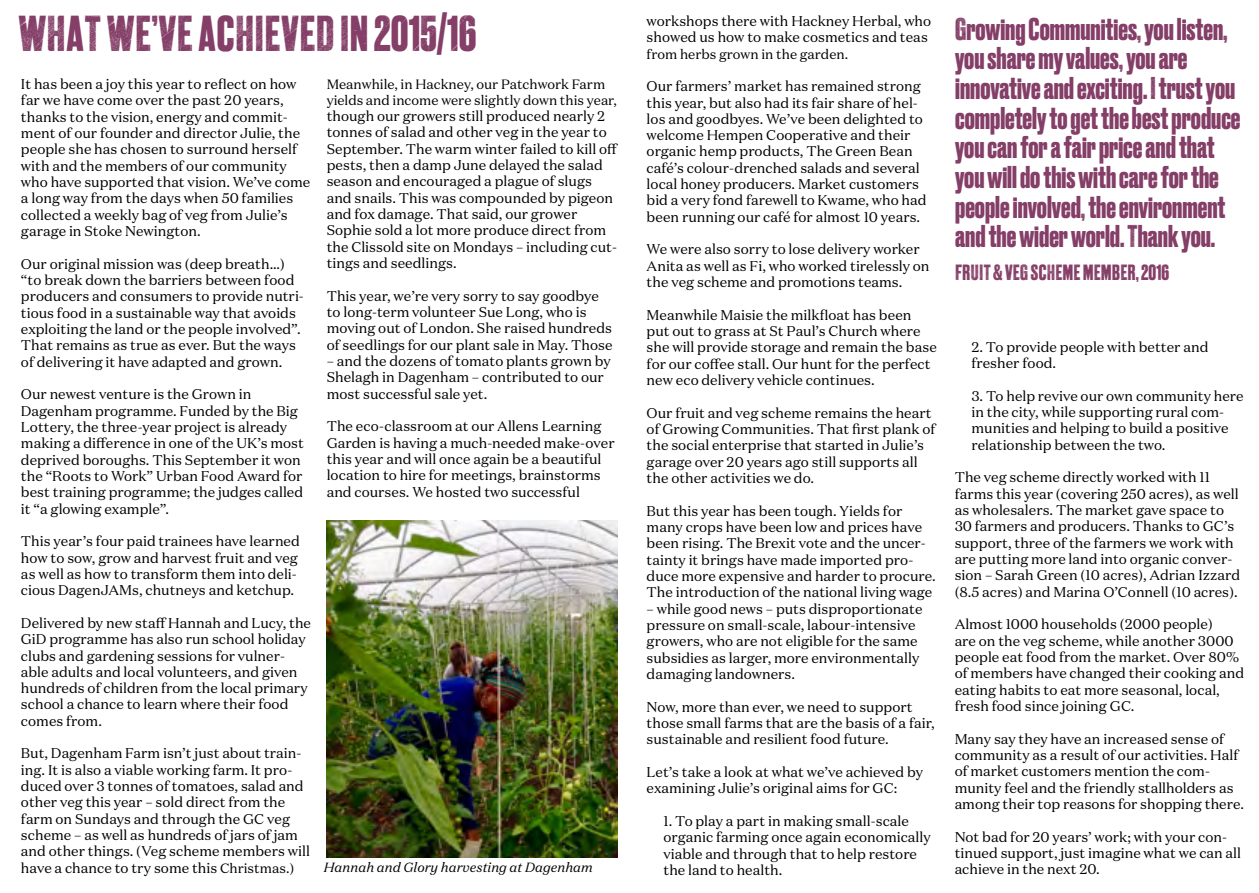
<style>
.page{position:relative;width:1259px;height:893px;background:#fff}
.page>*{position:absolute;margin:0;border:0;box-sizing:border-box;transform-origin:0 0}
.t1{font:700 47.55px "GC DRUK Condensed";letter-spacing:.03em;color:#843e67}
.t2{font:700 29.7px/29.7px "GC DRUK Condensed";color:#843e67}
.t3{font:700 20.85px "GC DRUK Condensed";letter-spacing:.03em;color:#843e67}
.t4{font:14.1px/16.4px "Domaine Text";color:#000}
.t5{font:13.5px/16.2px "Domaine Text";color:#000}
.t6{font:italic 13.35px "Domaine Text";color:#000}
.s1{font-size:13.5px}
</style>
<div class="page">
<img style="left:327px;top:521px;width:290px;height:336px">
<h1 class="t1" style="left:19px;top:1px;width:459px">What we’veachieved in 2015/16</h1>
<p class="t2" style="left:955px;top:12px;width:287px">Growing Communities, you listen, you share my values, you are innovative and exciting. I trust you completely to get the best produce you can for a fair price and that you will do this with care for the people involved, the environment and the wider world. Thank you.</p>
<h3 class="t3" style="left:955px;top:258px;width:8px">fruit</h3>
<h3 class="t3" style="left:993px;top:258px;width:177px">&amp; Veg Scheme member, 2016</h3>
<p class="t4" style="left:646px;top:13px;width:286px">workshops there with Hackney Herbal, who showed us how to make cosmetics and teas</p>
<p class="t5" style="left:646px;top:45px;width:203px">from herbs grown in the garden.</p>
<p class="t4" style="left:646px;top:78px;width:281px">Our farmers’ market has remained strong this year, but also had its fair share of hel&shy;los and goodbyes. We’ve been delighted to welcome Hempen Cooperative and their organic hemp products, The Green Bean café’s colour-drenched salads and several local honey producers. Market customers bid a very fond farewell to Kwame, who had been running our café for almost 10 years.</p>
<p class="t4" style="left:646px;top:241px;width:284px">We were also sorry to lose delivery worker<br>Anita as well as Fi, who worked tirelessly on the veg scheme and promotions teams.</p>
<p class="t4" style="left:646px;top:306px;width:292px">Meanwhile Maisie the milkfloat has been put out to grass at St Paul’s Church where she will provide storage and remain the base for our coffee stall. Our hunt for the perfect new eco delivery vehicle continues.</p>
<p class="t4" style="left:646px;top:404px;width:290px">Our fruit and veg scheme remains the heart of Growing Communities. That first plank of the social enterprise that started in Julie’s garage over 20 years ago still supports all the other activities we do.</p>
<p class="t4" style="left:646px;top:502px;width:291px">But this year has been tough. Yields for many crops have been low and prices have been rising. The Brexit vote and the uncer&shy;tainty it brings have made imported pro&shy;duce more expensive and harder to procure.<br>The introduction of the national living wage</p>
<p class="t4" style="left:646px;top:600px;width:277px">– while good news – puts disproportionate pressure on small-scale, labour-intensive growers, who are not eligible for the same subsidies as larger, more environmentally damaging landowners.</p>
<p class="t4" style="left:646px;top:698px;width:290px">Now, more than ever, we need to support those small farms that are the basis of a fair, sustainable and resilient food future.</p>
<p class="t4" style="left:646px;top:763px;width:278px">Let’s take a look at what we’ve achieved by examining Julie’s original aims for GC:</p>
<p class="t4" style="left:663px;top:812px;width:269px">1. To play a part in making small-scale organic farming once again economically viable and through that to help restore the land to health.</p>
<p class="t4" style="left:21px;top:76px;width:291px">It has been a joy this year to reflect on how far we have come over the past 20 years, thanks to the vision, energy and commit&shy;ment of our founder and director Julie, the people she has chosen to surround herself with and the members of our community who have supported that vision. We’ve come a long way from the days when 50 families collected a weekly bag of veg from Julie’s garage in Stoke Newington.</p>
<p class="t4" style="left:21px;top:255px;width:284px">Our original mission was (deep breath…) “to break down the barriers between food producers and consumers to provide nutri&shy;tious food in a sustainable way that avoids exploiting the land or the people involved”.<br>That remains as true as ever. But the ways of delivering it have adapted and grown.</p>
<p class="t4" style="left:21px;top:386px;width:284px">Our newest venture is the Grown in Dagenham programme. Funded by the Big Lottery, the three-year project is already making a difference in one of the UK’s most deprived boroughs. This September it won the “Roots to Work” Urban Food Award for best training programme; the judges called it “a glowing example”.</p>
<p class="t4" style="left:21px;top:533px;width:280px">This year’s four paid trainees have learned how to sow, grow and harvest fruit and veg as well as how to transform them into deli&shy;cious DagenJAMs, chutneys and ketchup.</p>
<p class="t4" style="left:21px;top:614px;width:292px">Delivered by new staff Hannah and Lucy, the GiD programme has also run school holiday clubs and gardening sessions for vulner&shy;able adults and local volunteers, and given hundreds of children from the local primary school a chance to learn where their food comes from.</p>
<p class="t4" style="left:21px;top:745px;width:290px">But, Dagenham Farm isn’t just about train&shy;ing. It is also a viable working farm. It pro&shy;duced over 3 tonnes of tomatoes, salad and other veg this year – sold direct from the farm on Sundays and through the GC veg scheme – as well as hundreds of jars of jam and other things. (Veg scheme members will have a chance to try some this <span class="s1">Christmas.)</span></p>
<p class="t5" style="left:327px;top:76px;width:292px">Meanwhile, in Hackney, our Patchwork Farm yields and income were slightly down this year,</p>
<p class="t4" style="left:327px;top:108px;width:293px">though our growers still produced nearly 2 tonnes of salad and other veg in the year to September. The warm winter failed to kill off pests, then a damp June delayed the salad season and encouraged a plague of slugs and snails. This was compounded by pigeon and fox damage. That said, our grower Sophie sold a lot more produce direct from the Clissold site on Mondays – including cut&shy;tings and seedlings.</p>
<p class="t4" style="left:327px;top:287px;width:287px">This year, we’re very sorry to say goodbye to long-term volunteer Sue Long, who is moving out of London. She raised hundreds of seedlings for our plant sale in May. Those</p>
<p class="t4" style="left:327px;top:353px;width:286px">– and the dozens of tomato plants grown by<br>Shelagh in Dagenham – contributed to our most successful sale yet.</p>
<p class="t4" style="left:327px;top:418px;width:289px">The eco-classroom at our Allens Learning Garden is having a much-needed make-over this year and will once again be a beautiful location to hire for meetings, brainstorms and courses. We hosted two successful</p>
<p class="t4" style="left:971px;top:338px;width:238px">2. To provide people with better and fresher food.</p>
<p class="t4" style="left:971px;top:387px;width:274px">3. To help revive our own community here in the city, while supporting rural com&shy;munities and helping to build a positive relationship between the two.</p>
<p class="t4" style="left:954px;top:469px;width:287px">The veg scheme directly worked with 11 farms this year (covering 250 acres), as well as wholesalers. The market gave space to 30 farmers and producers. Thanks to GC’s support, three of the farmers we work with are putting more land into organic conver&shy;sion – Sarah Green (10 acres), Adrian Izzard (8.5 acres) and Marina O’Connell (10 acres).</p>
<p class="t4" style="left:954px;top:616px;width:291px">Almost 1000 households (2000 people)<br>are on the veg scheme, while another 3000 people eat food from the market. Over 80% of members have changed their cooking and eating habits to eat more seasonal, local, fresh food since joining GC.</p>
<p class="t4" style="left:954px;top:730px;width:291px">Many say they have an increased sense of community as a result of our activities. Half of market customers mention the com&shy;munity feel and the friendly stallholders as among their top reasons for shopping there.</p>
<p class="t4" style="left:954px;top:828px;width:288px">Not bad for 20 years’ work; with your con&shy;tinued support, just imagine what we can all achieve in the next 20.</p>
<p class="t6" style="left:324px;top:859px;width:270px">Hannah and Glory harvesting at Dagenham</p>
</div>
